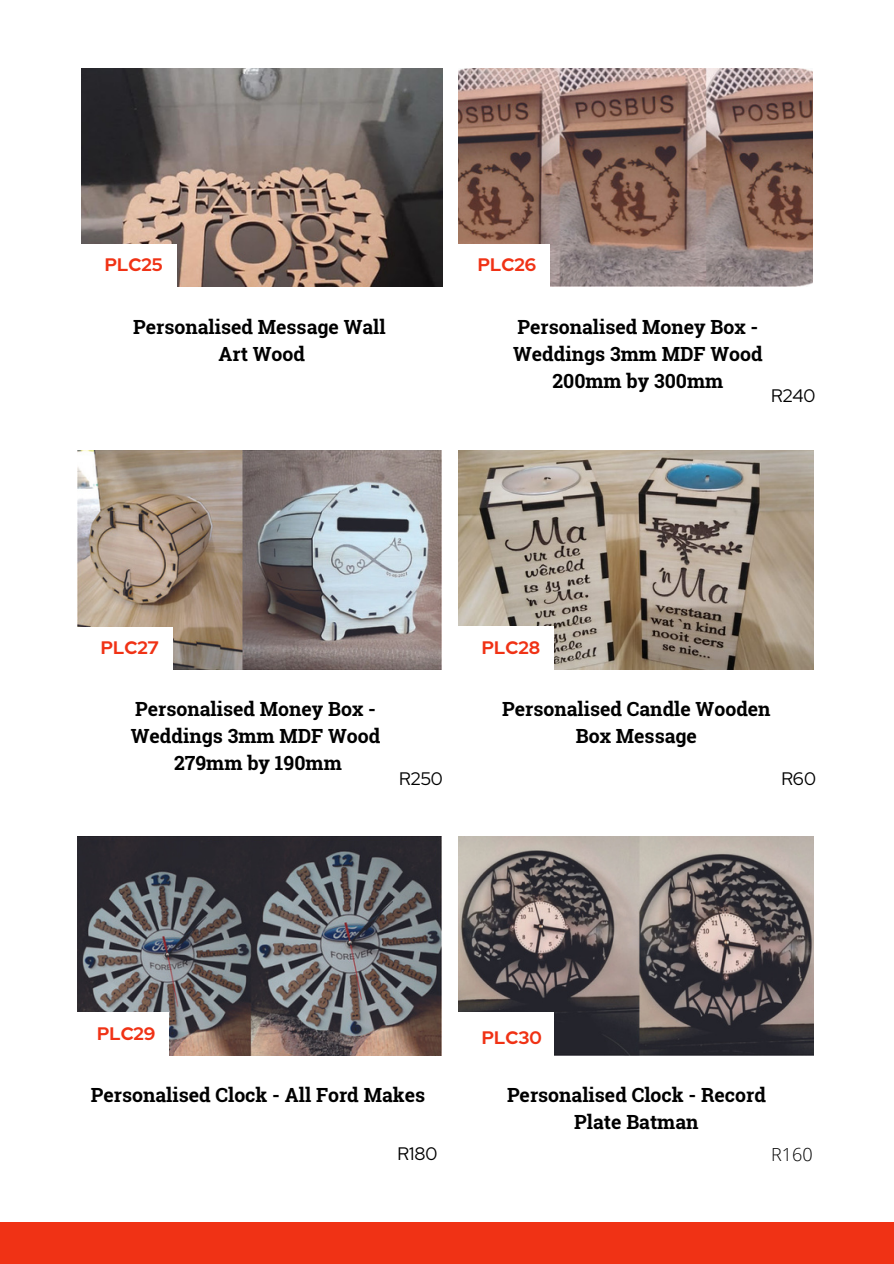
<style>
.page{position:relative;width:894px;height:1264px;background:#fff}
.page>*{position:absolute;margin:0;border:0;box-sizing:border-box;transform-origin:0 0}
.t1{font:700 19.5px/27px "Roboto Slab";color:#000;text-align:center}
.t2{font:700 18px "Red Hat Display";color:#f03215}
.t3{font:18px "Red Hat Display";color:#000}
.t4{font:300 18px "Open Sans";color:#000}
</style>
<div class="page">
<img style="left:82px;top:68px;width:360px;height:219px">
<img style="left:78px;top:450px;width:364px;height:219px">
<img style="left:78px;top:836px;width:364px;height:219px">
<img style="left:458px;top:68px;width:354px;height:219px">
<img style="left:458px;top:836px;width:355px;height:219px">
<div style="left:78px;top:244px;width:99px;height:45px;background:#fff"></div>
<div style="left:71px;top:626px;width:102px;height:50px;background:#fff"></div>
<div style="left:65px;top:1012px;width:104px;height:48px;background:#fff"></div>
<div style="left:447px;top:244px;width:102px;height:50px;background:#fff"></div>
<img style="left:458px;top:450px;width:355px;height:219px">
<div style="left:455px;top:626px;width:99px;height:46px;background:#fff"></div>
<div style="left:455px;top:1012px;width:99px;height:56px;background:#fff"></div>
<div style="left:0;top:1222px;width:893px;height:41px;background:#f03215"></div>
<p class="t2" style="left:105px;top:253px;width:59px">PLC25</p>
<p class="t1" style="left:133px;top:312px;width:254px">Personalised Message Wall</p>
<p class="t1" style="left:218px;top:339px;width:88px">Art Wood</p>
<p class="t2" style="left:478px;top:253px;width:60px">PLC26</p>
<p class="t1" style="left:513px;top:312px;width:251px">Personalised Money Box -<br>Weddings 3mm MDF Wood<br>200mm by 300mm</p>
<p class="t3" style="left:770px;top:383px;width:46px">R240</p>
<p class="t2" style="left:101px;top:635px;width:59px">PLC27</p>
<p class="t1" style="left:135px;top:694px;width:242px">Personalised Money Box -</p>
<p class="t1" style="left:131px;top:721px;width:251px">Weddings 3mm MDF Wood</p>
<p class="t1" style="left:174px;top:748px;width:169px">279mm by 190mm</p>
<p class="t3" style="left:399px;top:766px;width:45px">R250</p>
<p class="t2" style="left:481px;top:635px;width:60px">PLC28</p>
<p class="t1" style="left:502px;top:694px;width:270px">Personalised Candle Wooden<br>Box Message</p>
<p class="t3" style="left:781px;top:766px;width:36px">R60</p>
<p class="t2" style="left:97px;top:1021px;width:60px">PLC29</p>
<p class="t1" style="left:91px;top:1080px;width:336px">Personalised Clock - All Ford Makes</p>
<p class="t2" style="left:481px;top:1025px;width:61px">PLC30</p>
<p class="t1" style="left:507px;top:1080px;width:260px">Personalised Clock - Record<br>Plate Batman</p>
<p class="t3" style="left:397px;top:1141px;width:41px">R180</p>
<p class="t4" style="left:770px;top:1141px;width:43px">R160</p>
</div>
